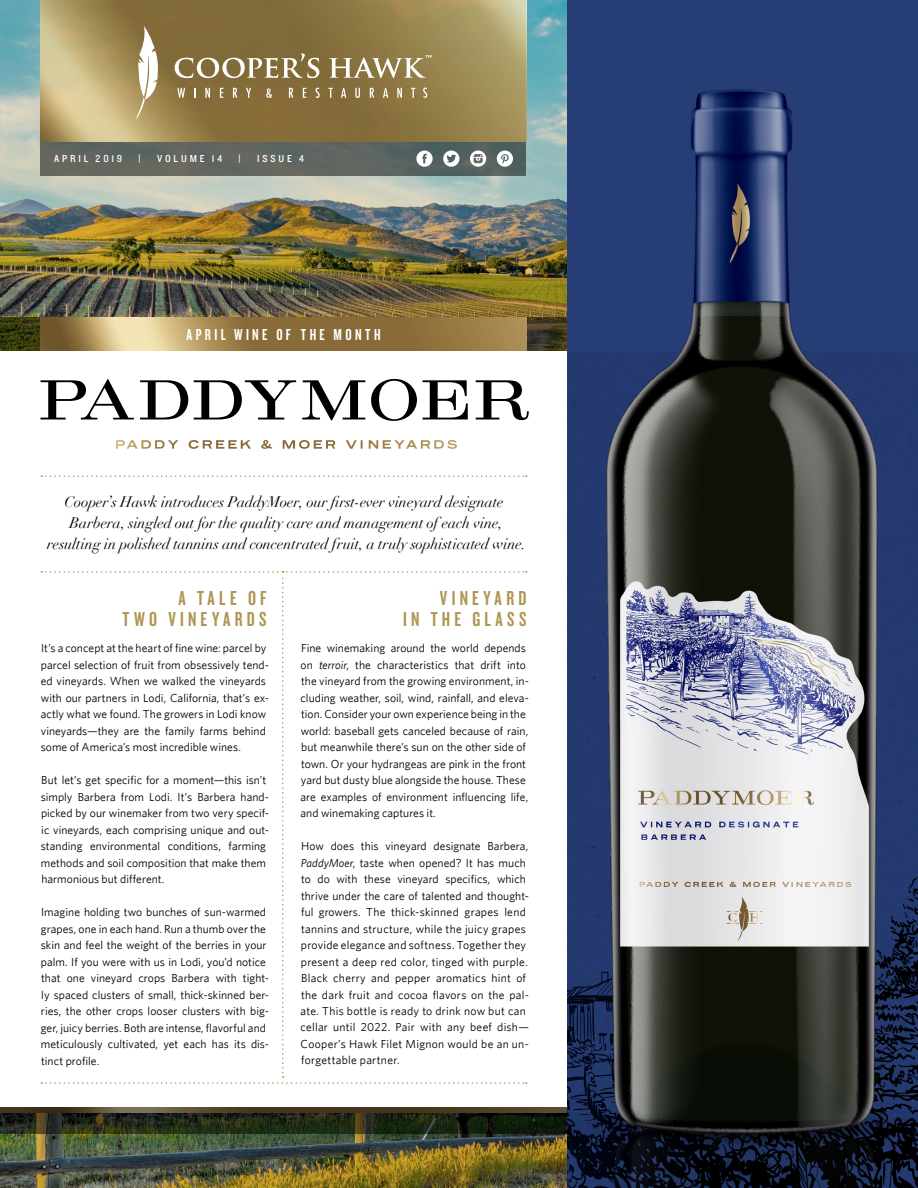
<style>
.page{position:relative;width:918px;height:1188px;background:#fff}
.page>*{position:absolute;margin:0;border:0;box-sizing:border-box;transform-origin:0 0}
.t1{font:21px/21px "Knockout HTF48 Featherweight";letter-spacing:.205em;color:#b09654;text-align:right}
.t2{font:16.5px "Knockout HTF48 Featherweight";letter-spacing:.205em;color:#fff}
.t3{font:italic 15px/21px "Didot";letter-spacing:-.01em;color:#000;text-align:center}
.t4{font:11.7px/16.5px "Whitney";letter-spacing:.005em;color:#000}
.t5{font:10.5px "Knockout HTF30 Junior Welterwt";letter-spacing:.275em;color:#fff}
.s1{font-style:italic}
</style>
<div class="page">
<img style="left:0;top:0;width:567px;height:317px">
<div style="left:567px;top:0;width:351px;height:1188px;background:#263d76"></div>
<svg style="left:0;top:317px;width:554px;height:34px;background:#3a3918"></svg>
<div style="left:40px;top:142px;width:486px;height:34px;background:linear-gradient(to right,#68675f,#536261)"></div>
<svg style="left:41px;top:475px;width:486px;height:2px"></svg>
<svg style="left:41px;top:571px;width:486px;height:513px"></svg>
<svg style="left:40px;top:0;width:486px;height:142px;background:#9b8652"></svg>
<svg style="left:40px;top:317px;width:486px;height:34px;background:#a18551"></svg>
<svg style="left:416px;top:151px;width:17px;height:16px"></svg>
<svg style="left:443px;top:151px;width:16px;height:16px"></svg>
<svg style="left:470px;top:151px;width:16px;height:16px"></svg>
<svg style="left:497px;top:151px;width:16px;height:16px"></svg>
<svg style="left:136px;top:26px;width:24px;height:94px"></svg>
<svg style="left:175px;top:53px;width:144px;height:25px"></svg>
<svg style="left:329px;top:55px;width:102px;height:23px"></svg>
<svg style="left:177px;top:88px;width:8px;height:10px"></svg>
<svg style="left:205px;top:88px;width:5px;height:10px"></svg>
<svg style="left:220px;top:88px;width:3px;height:10px"></svg>
<svg style="left:233px;top:88px;width:4px;height:10px"></svg>
<svg style="left:246px;top:88px;width:5px;height:10px"></svg>
<svg style="left:266px;top:88px;width:6px;height:10px"></svg>
<svg style="left:289px;top:88px;width:4px;height:10px"></svg>
<svg style="left:303px;top:88px;width:3px;height:10px"></svg>
<svg style="left:316px;top:88px;width:4px;height:10px"></svg>
<svg style="left:328px;top:88px;width:5px;height:10px"></svg>
<svg style="left:341px;top:88px;width:5px;height:10px"></svg>
<svg style="left:355px;top:88px;width:5px;height:10px"></svg>
<svg style="left:370px;top:88px;width:4px;height:10px"></svg>
<svg style="left:383px;top:88px;width:5px;height:10px"></svg>
<svg style="left:397px;top:88px;width:5px;height:10px"></svg>
<svg style="left:411px;top:88px;width:4px;height:10px"></svg>
<svg style="left:423px;top:88px;width:4px;height:10px"></svg>
<svg style="left:40px;top:379px;width:489px;height:42px"></svg>
<svg style="left:127px;top:440px;width:330px;height:9px"></svg>
<img style="left:0;top:1134px;width:554px;height:54px">
<svg style="left:0;top:1107px;width:554px;height:27px;background:#292c19"></svg>
<img style="left:554px;top:40px;width:364px;height:1148px">
<p class="t5" style="left:54px;top:153px;width:70px">APRIL 2019</p>
<p class="t5" style="left:139px;top:153px;width:4px">|</p>
<p class="t5" style="left:157px;top:153px;width:67px">VOLUME 14</p>
<p class="t5" style="left:239px;top:153px;width:4px">|</p>
<p class="t5" style="left:257px;top:153px;width:48px">ISSUE 4</p>
<h2 class="t2" style="left:186px;top:326px;width:196px">APRIL WINE OF THE MONTH</h2>
<p class="t3" style="left:47px;top:491px;width:481px">Cooper’s Hawk introduces PaddyMoer, our first-ever vineyard designate<br>Barbera, singled out for the quality care and management of each vine, resulting in polished tannins and concentrated fruit, a truly sophisticated wine.</p>
<h1 class="t1" style="left:123px;top:587px;width:146px">A TALE OF<br>TWO VINEYARDS</h1>
<p class="t4" style="left:41px;top:640px;width:230px">It’s a concept at the heart of fine wine: parcel by parcel selection of fruit from obsessively tend&shy;ed vineyards. When we walked the vineyards with our partners in Lodi, California, that’s ex&shy;actly what we found. The growers in Lodi know vineyards—they are the family farms behind some of America’s most incredible wines.</p>
<p class="t4" style="left:41px;top:772px;width:230px">But let’s get specific for a moment—this isn’t simply Barbera from Lodi. It’s Barbera hand&shy;picked by our winemaker from two very specif&shy;ic vineyards, each comprising unique and out&shy;standing environmental conditions, farming methods and soil composition that make them harmonious but different.</p>
<p class="t4" style="left:41px;top:904px;width:230px">Imagine holding two bunches of sun-warmed grapes, one in each hand. Run a thumb over the skin and feel the weight of the berries in your palm. If you were with us in Lodi, you’d notice that one vineyard crops Barbera with tight&shy;ly spaced clusters of small, thick-skinned ber&shy;ries, the other crops looser clusters with big&shy;ger, juicy berries. Both are intense, flavorful and meticulously cultivated, yet each has its dis&shy;tinct profile.</p>
<h1 class="t1" style="left:403px;top:587px;width:125px">VINEYARD<br>IN THE GLASS</h1>
<p class="t4" style="left:301px;top:640px;width:230px">Fine winemaking around the world depends on <span class="s1">terroir</span>, the characteristics that drift into the vineyard from the growing environment, in&shy;cluding weather, soil, wind, rainfall, and eleva&shy;tion. Consider your own experience being in the world: baseball gets canceled because of rain, but meanwhile there’s sun on the other side of town. Or your hydrangeas are pink in the front yard but dusty blue alongside the house. These are examples of environment influencing life, and winemaking captures it.</p>
<p class="t4" style="left:301px;top:837px;width:230px">How does this vineyard designate Barbera, <span class="s1">PaddyMoer</span>, taste when opened? It has much to do with these vineyard specifics, which thrive under the care of talented and thought&shy;ful growers. The thick-skinned grapes lend tannins and structure, while the juicy grapes provide elegance and softness. Together they present a deep red color, tinged with purple.<br>Black cherry and pepper aromatics hint of the dark fruit and cocoa flavors on the pal&shy;ate. This bottle is ready to drink now but can cellar until 2022. Pair with any beef dish— Cooper’s Hawk Filet Mignon would be an un&shy;forgettable partner.</p>
</div>
